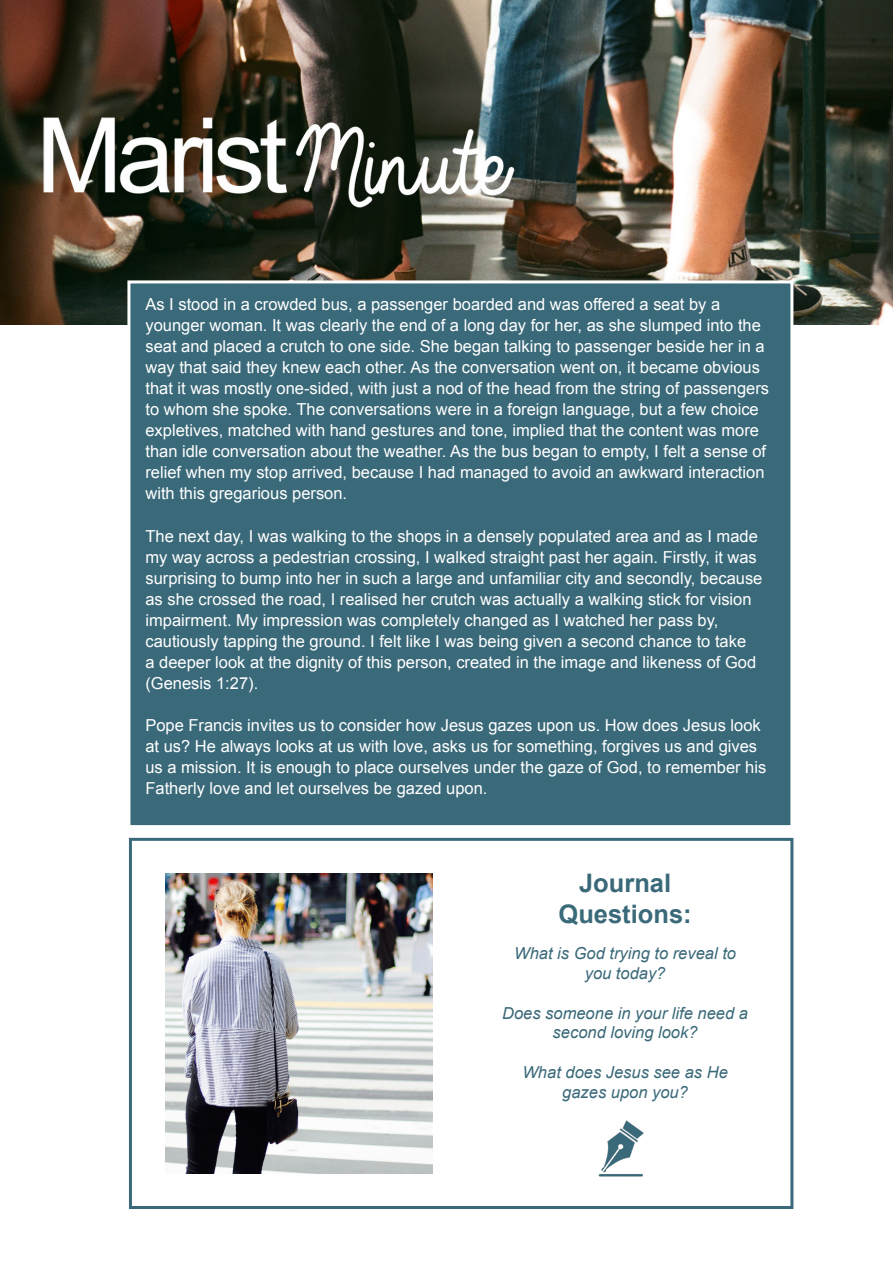
<style>
.page{position:relative;width:893px;height:1263px;background:#fff}
.page>*{position:absolute;margin:0;border:0;box-sizing:border-box;transform-origin:0 0}
.t1{font:700 25.5px "Arial";color:#3a6979}
.t2{font:16.5px/21px "Arial";color:#fff}
.t3{font:italic 16.5px/19.8px "Arial";color:#3a6979;text-align:center}
</style>
<div class="page">
<div style="left:129px;top:838px;width:664px;height:371px;border:3px solid #3a6979"></div>
<img style="left:0;top:0;width:893px;height:324px">
<div style="left:129px;top:282px;width:663px;height:544px;background:#3a6979"></div>
<div style="left:127px;top:280px;width:666px;height:548px;border:3px solid #fff"></div>
<img style="left:166px;top:874px;width:266px;height:299px">
<img style="left:598px;top:1120px;width:46px;height:57px">
<p class="t2" style="left:145px;top:294px;width:625px">As I stood in a crowded bus, a passenger boarded and was offered a seat by a younger woman. It was clearly the end of a long day for her, as she slumped into the seat and placed a crutch to one side. She began talking to passenger beside her in a way that said they knew each other. As the conversation went on, it became obvious that it was mostly one-sided, with just a nod of the head from the string of passengers to whom she spoke. The conversations were in a foreign language, but a few choice expletives, matched with hand gestures and tone, implied that the content was more than idle conversation about the weather. As the bus began to empty, I felt a sense of relief when my stop arrived, because I had managed to avoid an awkward interaction with this gregarious person.</p>
<p class="t2" style="left:145px;top:525px;width:618px">The next day, I was walking to the shops in a densely populated area and as I made my way across a pedestrian crossing, I walked straight past her again. Firstly, it was surprising to bump into her in such a large and unfamiliar city and secondly, because as she crossed the road, I realised her crutch was actually a walking stick for vision impairment. My impression was completely changed as I watched her pass by, cautiously tapping the ground. I felt like I was being given a second chance to take<br>a deeper look at the dignity of this person, created in the image and likeness of God (Genesis 1:27).</p>
<p class="t2" style="left:145px;top:714px;width:622px">Pope Francis invites us to consider how Jesus gazes upon us. How does Jesus look at us? He always looks at us with love, asks us for something, forgives us and gives us a mission. It is enough to place ourselves under the gaze of God, to remember his Fatherly love and let ourselves be gazed upon.</p>
<p class="t1" style="left:579px;top:866px;width:94px">Journal</p>
<p class="t1" style="left:558px;top:897px;width:135px">Questions:</p>
<p class="t3" style="left:514px;top:944px;width:223px">What is God trying to reveal to you today?</p>
<p class="t3" style="left:502px;top:1003px;width:247px">Does someone in your life need a second loving look?</p>
<p class="t3" style="left:522px;top:1062px;width:207px">What does Jesus see as He gazes upon you?</p>
</div>
